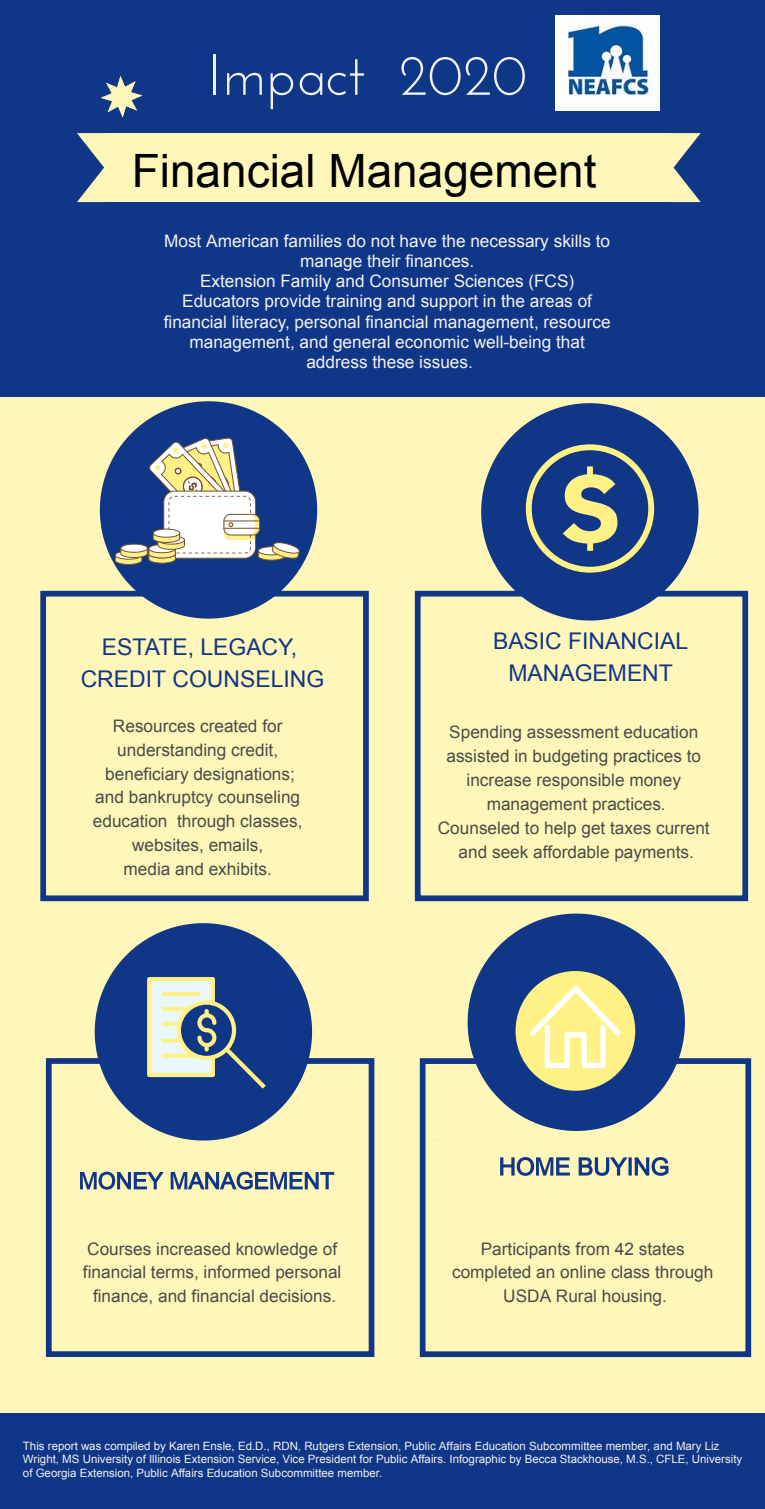
<style>
.page{position:relative;width:765px;height:1509px;background:#fff}
.page>*{position:absolute;margin:0;border:0;box-sizing:border-box;transform-origin:0 0}
.t1{font:57.5px "Josefin Sans";color:#f2f2f2}
.t2{font:46px "Arial";color:#000}
.t3{font:23px/31.6px "Arial";color:#103687;text-align:center}
.t4{font:17.25px/23.9px "Arial";color:#4a4a4a;text-align:center}
.t5{font:17.25px/20.1px "Arial";color:#f2f2f2;text-align:center}
.t6{font:11.5px/13.4px "Arial";color:#f2f2f2}
</style>
<div class="page">
<div style="left:0;top:0;width:765px;height:397px;background:#103687"></div>
<svg style="left:101px;top:76px;width:42px;height:42px"></svg>
<div style="left:0;top:397px;width:765px;height:1016px;background:#fff7ba"></div>
<svg style="left:100px;top:401px;width:217px;height:218px;fill:#103687"></svg>
<div style="left:0;top:1413px;width:765px;height:96px;background:#103687"></div>
<div style="left:415px;top:591px;width:333px;height:310px;border:6px solid #103687"></div>
<div style="left:40px;top:591px;width:329px;height:310px;border:6px solid #103687"></div>
<svg style="left:468px;top:913px;width:217px;height:218px;fill:#103687"></svg>
<svg style="left:481px;top:403px;width:218px;height:217px;fill:#103687"></svg>
<img style="left:555px;top:15px;width:105px;height:95px">
<svg style="left:95px;top:923px;width:217px;height:217px;fill:#103687"></svg>
<svg style="left:77px;top:133px;width:28px;height:69px"></svg>
<svg style="left:671px;top:133px;width:30px;height:69px"></svg>
<div style="left:105px;top:133px;width:566px;height:69px;background:#fff7ba"></div>
<svg style="left:115px;top:433px;width:186px;height:132px;background:#7b8aa4"></svg>
<svg style="left:526px;top:444px;width:128px;height:129px;background:#506886"></svg>
<div style="left:46px;top:1058px;width:328px;height:299px;border:6px solid #103687"></div>
<svg style="left:80px;top:1171px;width:254px;height:18px"></svg>
<svg style="left:147px;top:977px;width:119px;height:111px;background:#7a8fa3"></svg>
<div style="left:420px;top:1058px;width:331px;height:299px;border:6px solid #103687"></div>
<svg style="left:500px;top:1157px;width:168px;height:19px"></svg>
<svg style="left:516px;top:971px;width:119px;height:120px;background:#ccca93"></svg>
<h1 class="t1" style="left:207px;top:43px;width:322px">Impact 2020</h1>
<h2 class="t2" style="left:132px;top:145px;width:466px">Financial Management</h2>
<p class="t5" style="left:164px;top:231px;width:448px">Most American families do not have the necessary skills to manage their finances.<br>Extension Family and Consumer Sciences (FCS)<br>Educators provide training and support in the areas of financial literacy, personal financial management, resource management, and general economic well-being that address these issues.</p>
<h3 class="t3" style="left:81px;top:631px;width:245px">ESTATE, LEGACY,<br>CREDIT COUNSELING</h3>
<p class="t4" style="left:93px;top:714px;width:211px">Resources created for understanding credit, beneficiary designations; and bankruptcy counseling education through classes, websites, emails,<br>media and exhibits.</p>
<h3 class="t3" style="left:493px;top:625px;width:197px">BASIC FINANCIAL<br>MANAGEMENT</h3>
<p class="t4" style="left:438px;top:720px;width:273px">Spending assessment education assisted in budgeting practices to increase responsible money management practices.<br>Counseled to help get taxes current and seek affordable payments.</p>
<p class="t4" style="left:83px;top:1236px;width:260px">Courses increased knowledge of financial terms, informed personal finance, and financial decisions.</p>
<p class="t4" style="left:452px;top:1236px;width:263px">Participants from 42 states completed an online class through<br>USDA Rural housing.</p>
<p class="t6" style="left:23px;top:1439px;width:721px">This report was compiled by Karen Ensle, Ed.D., RDN, Rutgers Extension, Public Affairs Education Subcommittee member, and Mary Liz<br>Wright, MS University of Illinois Extension Service, Vice President for Public Affairs. Infographic by Becca Stackhouse, M.S., CFLE, University of Georgia Extension, Public Affairs Education Subcommittee member.</p>
</div>
